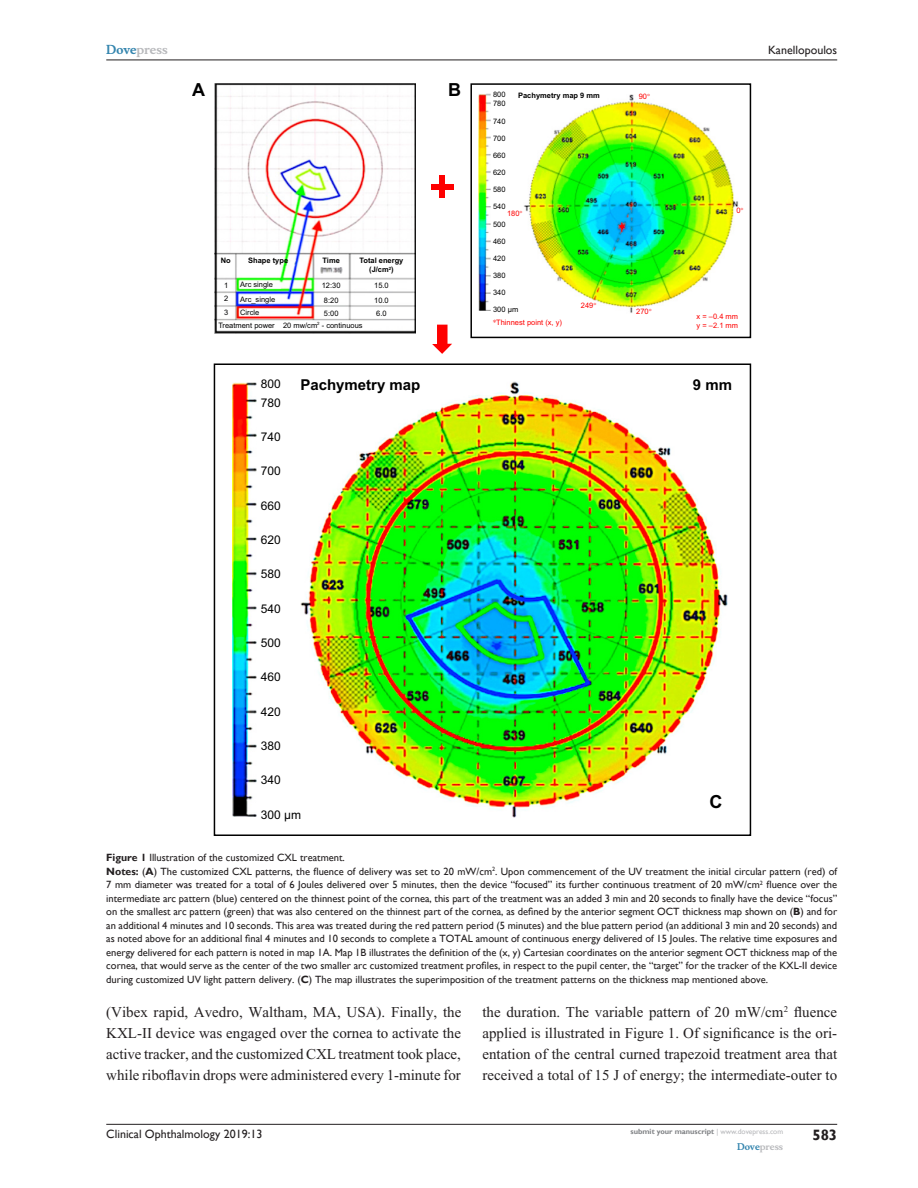
<style>
.page{position:relative;width:918px;height:1188px;background:#fff}
.page>*{position:absolute;margin:0;border:0;box-sizing:border-box;transform-origin:0 0}
.t1{font:700 18px "Arial";color:#000}
.TxF{font:15px/21px "Times New Roman";color:#231f20;text-align:justify}
.t2{font:700 15px "Arial";color:#000}
.t3{font:700 15px "Gill Sans";color:#231f20}
.t4{font:12px "Arial";color:#000}
.t5{font:12px "Gill Sans";color:#231f20}
.t6{font:700 12px "Musee";color:#b8b9bc}
.FigSNRI{font:10.5px/13.5px "Gill Sans";color:#231f20;text-align:justify}
.FigC{font:10.5px "Gill Sans";color:#231f20}
.t7{font:700 9px "Musee";color:#b8b9bc}
.t8{font:7.5px/14.1px "Arial";color:#000}
.t9{font:700 7.5px/9px "Arial";color:#000;text-align:center}
.t10{font:7.5px/9px "Arial";color:#fe0000}
.t11{font:700 7.5px "Gill Sans";color:#808285}
.s1{color:#3485ae}
.s2{font-family:"Gill Sans"}
.s3{font-weight:700}
.s4{font-weight:400;color:#b8b9bc}
</style>
<div class="page">
<hr style="left:106px;top:1124px;width:731px;height:1px;background:#231f20">
<hr style="left:106px;top:60px;width:731px;height:1px;background:#231f20">
<img style="left:213px;top:83px;width:538px;height:753px">
<div style="left:439px;top:176px;width:6px;height:22px;background:#fe0000"></div>
<div style="left:431px;top:184px;width:22px;height:6px;background:#fe0000"></div>
<svg style="left:432px;top:325px;width:20px;height:29px"></svg>
<img style="left:321px;top:267px;width:22px;height:6px">
<p class="t6" style="left:106px;top:43px;width:63px"><span class="s1">Dove</span>press</p>
<p class="t1" style="left:192px;top:78px;width:14px">A</p>
<p class="t8" style="left:493px;top:88px;width:14px">800</p>
<p class="t1" style="left:448px;top:78px;width:14px">B</p>
<p class="t8" style="left:493px;top:97px;width:14px">780</p>
<p class="t8" style="left:493px;top:114px;width:14px">740</p>
<p class="t8" style="left:493px;top:131px;width:14px">700</p>
<p class="t8" style="left:493px;top:148px;width:14px">660</p>
<p class="t8" style="left:493px;top:165px;width:14px">620</p>
<p class="t8" style="left:493px;top:183px;width:14px">580</p>
<p class="t9" style="left:518px;top:91px;width:83px">Pachymetry map 9 mm</p>
<p class="t8" style="left:493px;top:200px;width:14px">540</p>
<p class="t10" style="left:507px;top:209px;width:14px">180</p>
<p class="t8" style="left:493px;top:217px;width:14px">500</p>
<p class="t9" style="left:221px;top:257px;width:11px">No</p>
<p class="t9" style="left:248px;top:257px;width:42px">Shape type</p>
<p class="t8" style="left:240px;top:278px;width:34px">Arc single</p>
<p class="t9" style="left:323px;top:257px;width:19px">Time</p>
<p class="t8" style="left:322px;top:279px;width:20px">12:30<br>8:20</p>
<p class="t8" style="left:324px;top:306px;width:16px">5:00</p>
<p class="t9" style="left:359px;top:257px;width:46px">Total energy (J/cm<sup>2</sup>)</p>
<p class="t8" style="left:374px;top:279px;width:16px">15.0<br>10.0</p>
<p class="t8" style="left:376px;top:306px;width:12px">6.0</p>
<p class="t8" style="left:224px;top:279px;width:6px;line-height:13.6px;text-align:justify">1<br>2<br>3</p>
<p class="t8" style="left:218px;top:318px;width:146px">Treatment power 20 mw/cm<sup>2</sup> - continuous</p>
<p class="t8" style="left:240px;top:293px;width:37px;line-height:13.2px">Arc_single<br>Circle</p>
<p class="t8" style="left:493px;top:234px;width:14px">460</p>
<p class="t8" style="left:493px;top:251px;width:14px">420</p>
<p class="t8" style="left:493px;top:268px;width:14px">380</p>
<p class="t8" style="left:493px;top:286px;width:14px">340</p>
<p class="t8" style="left:493px;top:303px;width:27px">300 µm</p>
<p class="t10" style="left:493px;top:318px;width:70px"><span class="s2">*</span>Thinnest point (x, y)</p>
<p class="t10" style="left:581px;top:301px;width:14px">249</p>
<p class="t10" style="left:639px;top:92px;width:10px">90</p>
<p class="t10" style="left:636px;top:306px;width:14px">270</p>
<p class="t10" style="left:736px;top:206px;width:6px">0</p>
<p class="t10" style="left:697px;top:312px;width:43px">x = –0.4 mm y = –2.1 mm</p>
<p class="t4" style="left:261px;top:376px;width:22px">800</p>
<p class="t2" style="left:300px;top:375px;width:122px">Pachymetry map</p>
<p class="t2" style="left:693px;top:375px;width:41px">9 mm</p>
<p class="t4" style="left:261px;top:395px;width:22px">780</p>
<p class="t4" style="left:261px;top:429px;width:22px">740</p>
<p class="t4" style="left:261px;top:463px;width:22px">700</p>
<p class="t4" style="left:261px;top:498px;width:22px">660</p>
<p class="t4" style="left:261px;top:532px;width:22px">620</p>
<p class="t4" style="left:261px;top:566px;width:22px">580</p>
<p class="t4" style="left:261px;top:601px;width:22px">540</p>
<p class="t4" style="left:261px;top:635px;width:22px">500</p>
<p class="t4" style="left:261px;top:669px;width:22px">460</p>
<p class="t4" style="left:261px;top:704px;width:22px">420</p>
<p class="t4" style="left:261px;top:738px;width:22px">380</p>
<p class="t4" style="left:261px;top:772px;width:22px">340</p>
<p class="t4" style="left:261px;top:807px;width:42px">300 µm</p>
<p class="t1" style="left:709px;top:790px;width:14px">C</p>
<p class="t5" style="left:768px;top:43px;width:71px">Kanellopoulos</p>
<p class="FigC" style="left:106px;top:852px;width:240px"><span class="s3">Figure 1</span> Illustration of the customized CXL treatment.</p>
<p class="FigSNRI" style="left:106px;top:865px;width:732px"><span class="s3">Notes:</span> (<span class="s3">A</span>) The customized CXL patterns, the fluence of delivery was set to 20 mW/cm<sup>2</sup>. Upon commencement of the UV treatment the initial circular pattern (red) of 7 mm diameter was treated for a total of 6 Joules delivered over 5 minutes, then the device “focused” its further continuous treatment of 20 mW/cm<sup>2</sup> fluence over the intermediate arc pattern (blue) centered on the thinnest point of the cornea, this part of the treatment was an added 3 min and 20 seconds to finally have the device “focus” on the smallest arc pattern (green) that was also centered on the thinnest part of the cornea, as defined by the anterior segment OCT thickness map shown on (<span class="s3">B</span>) and for an additional 4 minutes and 10 seconds. This area was treated during the red pattern period (5 minutes) and the blue pattern period (an additional 3 min and 20 seconds) and as noted above for an additional final 4 minutes and 10 seconds to complete a TOTAL amount of continuous energy delivered of 15 Joules. The relative time exposures and energy delivered for each pattern is noted in map 1A. Map 1B illustrates the definition of the (x, y) Cartesian coordinates on the anterior segment OCT thickness map of the cornea, that would serve as the center of the two smaller arc customized treatment profiles, in respect to the pupil center, the “target” for the tracker of the KXL-II device during customized UV light pattern delivery. (<span class="s3">C</span>) The map illustrates the superimposition of the treatment patterns on the thickness map mentioned above.</p>
<p class="TxF" style="left:106px;top:1001px;width:357px">(Vibex rapid, Avedro, Waltham, MA, USA). Finally, the KXL-II device was engaged over the cornea to activate the active tracker, and the customized CXL treatment took place, while riboflavin drops were administered every 1-minute for</p>
<p class="TxF" style="left:482px;top:1001px;width:356px">the duration. The variable pattern of 20 mW/cm<sup>2</sup> fluence applied is illustrated in Figure 1. Of significance is the ori&shy;entation of the central curned trapezoid treatment area that received a total of 15 J of energy; the intermediate-outer to</p>
<p class="t5" style="left:106px;top:1127px;width:158px">Clinical Ophthalmology 2019:13</p>
<p class="t11" style="left:631px;top:1127px;width:154px">submit your manuscript <span class="s4">| www.dovepress.com</span></p>
<p class="t7" style="left:737px;top:1141px;width:48px"><span class="s1">Dove</span>press</p>
<h2 class="t3" style="left:812px;top:1126px;width:26px">583</h2>
</div>
